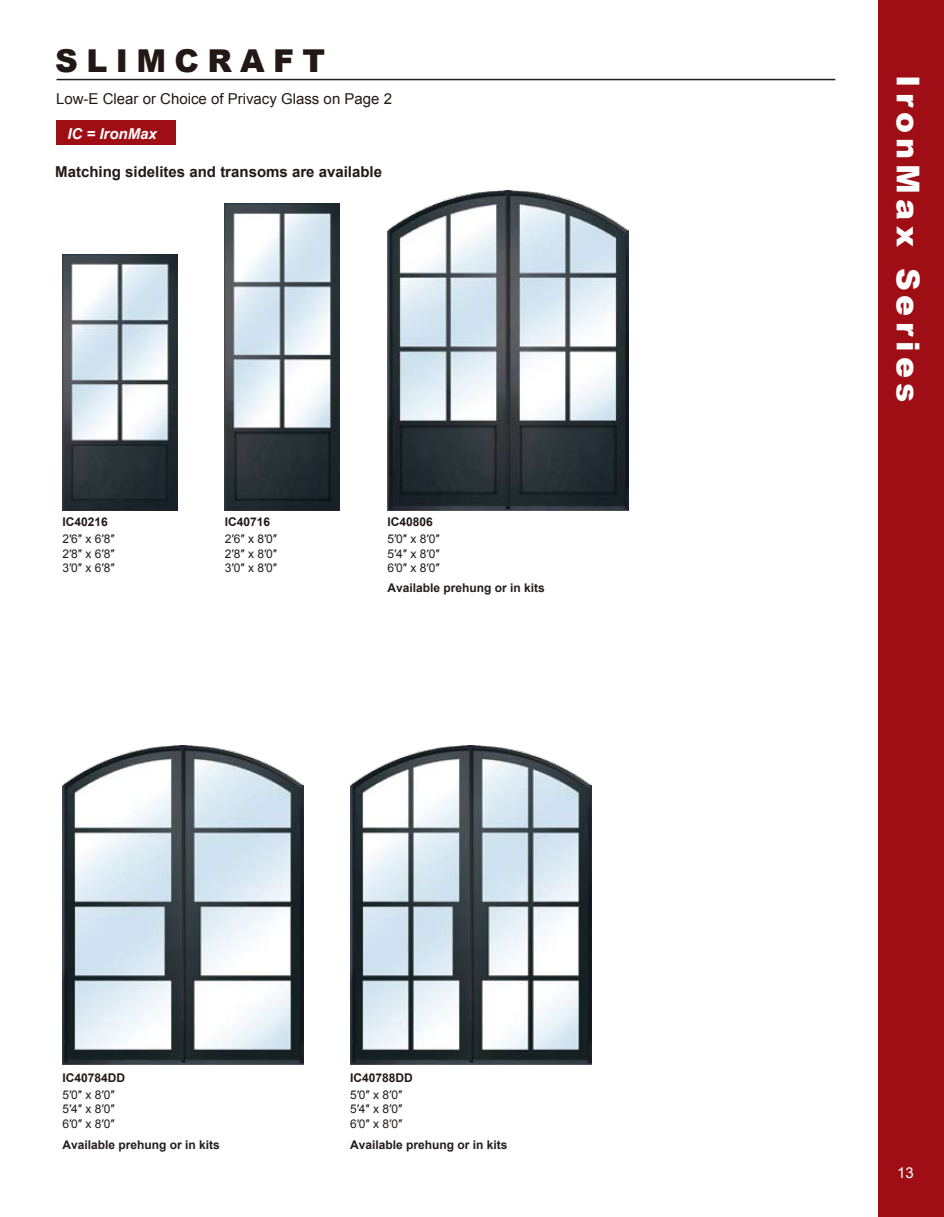
<style>
.page{position:relative;width:944px;height:1217px;background:#fff}
.page>*{position:absolute;margin:0;border:0;box-sizing:border-box;transform-origin:0 0}
.t1{font:900 31.5px "Arial";letter-spacing:.165em;color:#fff}
.t2{font:900 31.5px "Arial";letter-spacing:.265em;color:#221815}
.t3{font:700 15px "Arial";color:#221815}
.t4{font:15px "Arial";color:#221815}
.t5{font:italic 700 15px "Arial";color:#fff}
.t6{font:15px "Arial";color:#fff}
.t7{font:12px/14.4px "Arial";color:#241c1d;text-align:justify}
.t8{font:700 12px "Arial";color:#241c1d}
.t9{font:700 12px "Arial";color:#221815}
</style>
<div class="page">
<hr style="left:57px;top:79px;width:778px;height:1px;background:#241c1d">
<div style="left:56px;top:120px;width:119px;height:25px;background:#a00e15"></div>
<div style="left:878px;top:0;width:66px;height:1216px;background:#a00e15"></div>
<img style="left:350px;top:745px;width:241px;height:319px">
<img style="left:62px;top:745px;width:241px;height:319px">
<img style="left:63px;top:255px;width:114px;height:255px">
<img style="left:225px;top:204px;width:115px;height:306px">
<img style="left:387px;top:191px;width:241px;height:319px">
<h1 class="t2" style="left:55px;top:38px;width:272px">SLIMCRAFT</h1>
<p class="t4" style="left:56px;top:89px;width:337px">Low-E Clear or Choice of Privacy Glass on Page 2</p>
<p class="t5" style="left:67px;top:123px;width:91px">IC = IronMax</p>
<p class="t3" style="left:55px;top:162px;width:328px">Matching sidelites and transoms are available</p>
<p class="t9" style="left:62px;top:513px;width:47px">IC40216</p>
<p class="t9" style="left:225px;top:513px;width:47px">IC40716</p>
<p class="t7" style="left:62px;top:532px;width:54px">2′6″ x 6′8″ 2′8″ x 6′8″ 3′0″ x 6′8″</p>
<p class="t7" style="left:225px;top:532px;width:54px">2′6″ x 8′0″ 2′8″ x 8′0″ 3′0″ x 8′0″</p>
<p class="t9" style="left:387px;top:513px;width:47px">IC40806</p>
<p class="t7" style="left:387px;top:532px;width:54px">5′0″ x 8′0″ 5′4″ x 8′0″ 6′0″ x 8′0″</p>
<p class="t8" style="left:387px;top:580px;width:159px">Available prehung or in kits</p>
<p class="t9" style="left:62px;top:1068px;width:64px">IC40784DD</p>
<p class="t7" style="left:62px;top:1087px;width:54px">5′0″ x 8′0″ 5′4″ x 8′0″ 6′0″ x 8′0″</p>
<p class="t9" style="left:350px;top:1068px;width:64px">IC40788DD</p>
<p class="t7" style="left:350px;top:1087px;width:54px">5′0″ x 8′0″ 5′4″ x 8′0″ 6′0″ x 8′0″</p>
<p class="t8" style="left:62px;top:1136px;width:159px">Available prehung or in kits</p>
<p class="t8" style="left:350px;top:1136px;width:159px">Available prehung or in kits</p>
<h1 class="t1" style="left:931px;top:75px;width:328px;rotate:90deg">IronMax Series</h1>
<p class="t6" style="left:897px;top:1162px;width:18px">13</p>
</div>
